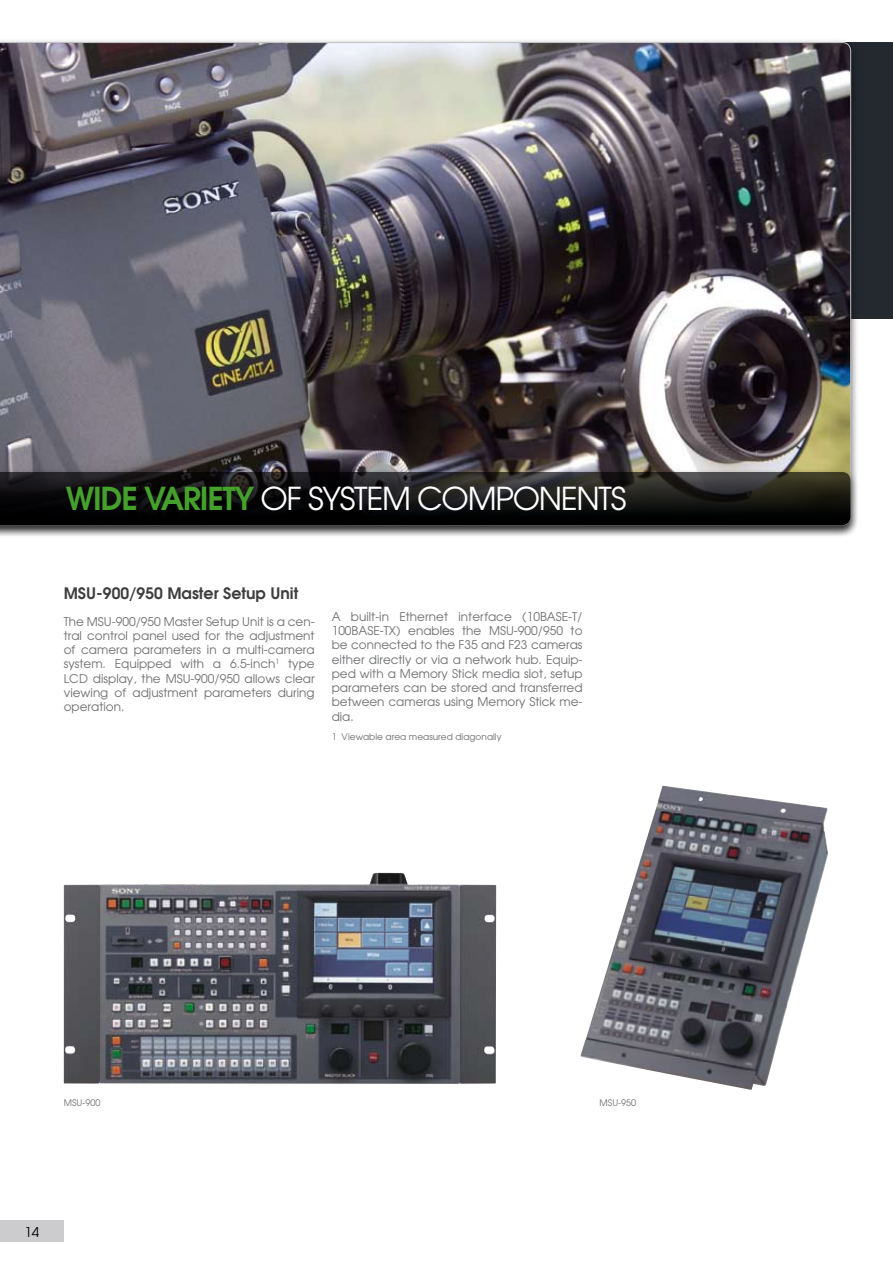
<style>
.page{position:relative;width:893px;height:1263px;background:#fff}
.page>*{position:absolute;margin:0;border:0;box-sizing:border-box;transform-origin:0 0}
.t1{font:31.5px "Avant Garde";letter-spacing:-.04em;color:#fff}
.t2{font:600 31.5px "Avant Garde";color:#45a12b}
.t3{font:600 15.75px "Avant Garde";color:#3e3e40}
.t4{font:13.5px "Avant Garde";color:#000}
.t5{font:12px/14.2px "Avant Garde";color:#707173;text-align:justify}
.t6{font:9px "Avant Garde";color:#707173}
.s1{font-weight:600;color:#45a12b}
</style>
<div class="page">
<div style="left:0;top:1220px;width:64px;height:22px;background:#ccccce"></div>
<div style="left:0;top:43px;width:893px;height:276px;background:#23292f"></div>
<div style="left:0;top:38px;width:865px;height:506px;background:#000;opacity:.7"></div>
<img style="left:0;top:42px;width:851px;height:426px">
<img style="left:580px;top:786px;width:248px;height:304px">
<img style="left:64px;top:873px;width:432px;height:211px">
<div style="left:0;top:468px;width:861px;height:72px;background:#000;opacity:.5"></div>
<svg style="left:0;top:472px;width:850px;height:53px;background:#131313"></svg>
<h1 class="t2" style="left:66px;top:478px;width:95px">Wide vari</h1>
<h1 class="t1" style="left:207px;top:479px;width:235px"><span class="s1">ety</span> of system compo</h1>
<h1 class="t1" style="left:539px;top:479px;width:86px">nents</h1>
<h2 class="t3" style="left:64px;top:582px;width:236px">MSU-900/950 Master Setup Unit</h2>
<p class="t5" style="left:64px;top:614px;width:252px">The MSU-900/950 Master Setup Unit is a cen&shy;tral control panel used for the adjustment of camera parameters in a multi-camera system. Equipped with a 6.5-inch<sup>1</sup> type LCD display, the MSU-900/950 allows clear viewing of adjustment parameters during operation.</p>
<p class="t5" style="left:332px;top:609px;width:252px">A built-in Ethernet interface (10BASE-T/ 100BASE-TX) enables the MSU-900/950 to be connected to the F35 and F23 cameras either directly or via a network hub. Equip&shy;ped with a Memory Stick media slot, setup parameters can be stored and transferred between cameras using Memory Stick me&shy;dia.</p>
<p class="t6" style="left:332px;top:731px;width:171px">1 Viewable area measured diagonally</p>
<p class="t6" style="left:64px;top:1097px;width:38px">MSU-900</p>
<p class="t6" style="left:600px;top:1097px;width:38px">MSU-950</p>
<p class="t4" style="left:24px;top:1223px;width:16px">14</p>
</div>
